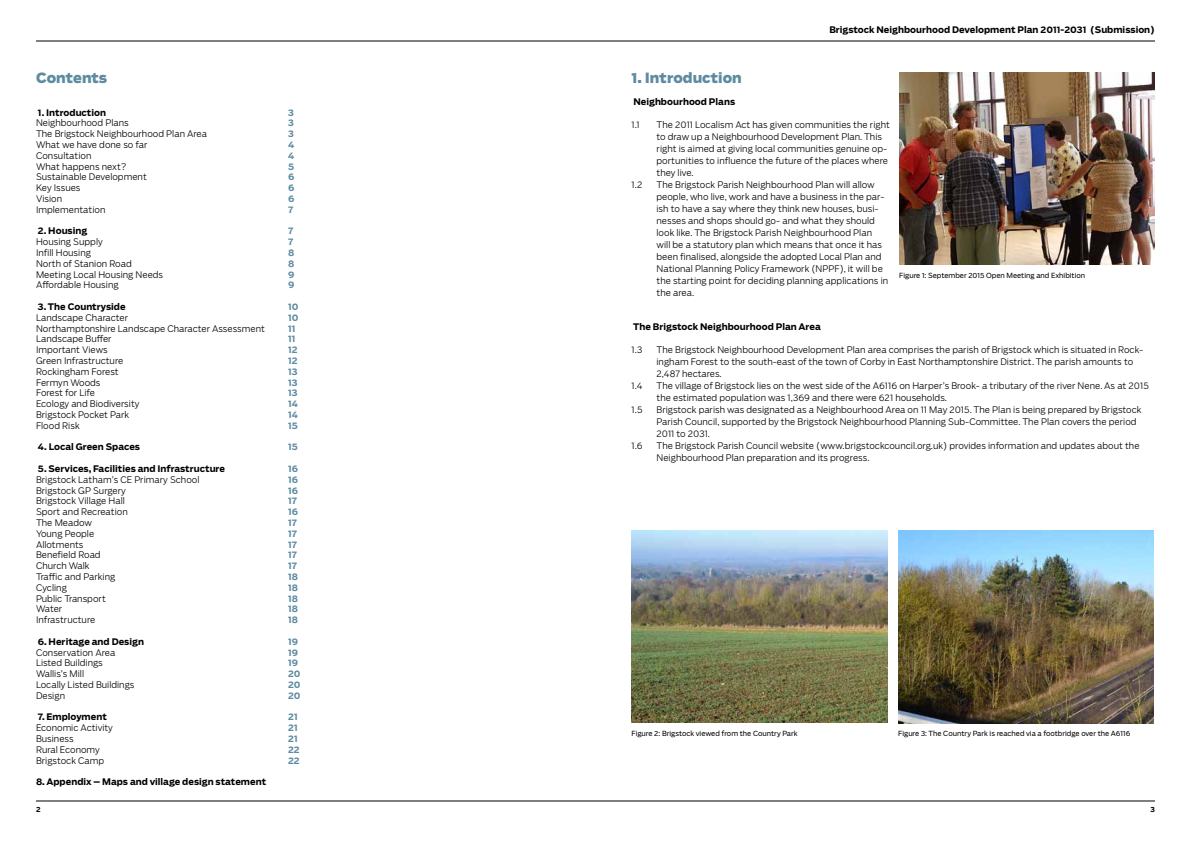
<style>
.page{position:relative;width:1191px;height:842px;background:#fff}
.page>*{position:absolute;margin:0;border:0;box-sizing:border-box;transform-origin:0 0}
.t1{font:800 14px "Boomer";color:#5e8ba1}
.t2{font:300 9px/12px "Boomer";color:#000}
.t3{font:700 9px "Boomer";color:#000}
.t4{font:700 9px "Boomer";color:#5e8ba1}
.t5{font:7px "Boomer";color:#000}
.t6{font:700 7px "Boomer";color:#000}
</style>
<div class="page">
<hr style="left:36px;top:801px;width:1119px;height:1px;background:#000">
<hr style="left:36px;top:41px;width:1119px;height:1px;background:#000">
<img style="left:899px;top:72px;width:256px;height:192px">
<img style="left:898px;top:530px;width:256px;height:193px">
<img style="left:631px;top:530px;width:256px;height:193px">
<h1 class="t1" style="left:36px;top:69px;width:73px">Contents</h1>
<p class="t3" style="left:38px;top:107px;width:70px">1. Introduction</p>
<p class="t4" style="left:288px;top:107px;width:7px">3</p>
<p class="t2" style="left:36px;top:117px;width:94px">Neighbourhood Plans</p>
<p class="t4" style="left:288px;top:117px;width:7px">3</p>
<p class="t2" style="left:36px;top:128px;width:172px">The Brigstock Neighbourhood Plan Area</p>
<p class="t4" style="left:288px;top:128px;width:7px">3</p>
<p class="t2" style="left:36px;top:139px;width:113px">What we have done so far</p>
<p class="t4" style="left:288px;top:139px;width:8px">4</p>
<p class="t2" style="left:36px;top:149px;width:57px">Consultation</p>
<p class="t4" style="left:288px;top:150px;width:8px">4</p>
<p class="t2" style="left:36px;top:160px;width:92px">What happens next?</p>
<p class="t4" style="left:288px;top:161px;width:8px">5</p>
<p class="t2" style="left:36px;top:171px;width:112px">Sustainable Development</p>
<p class="t4" style="left:288px;top:171px;width:8px">6</p>
<p class="t2" style="left:36px;top:182px;width:46px">Key Issues</p>
<p class="t4" style="left:288px;top:182px;width:8px">6</p>
<p class="t2" style="left:36px;top:193px;width:28px">Vision</p>
<p class="t4" style="left:288px;top:193px;width:8px">6</p>
<p class="t2" style="left:36px;top:203px;width:71px">Implementation</p>
<p class="t4" style="left:288px;top:204px;width:7px">7</p>
<p class="t3" style="left:38px;top:225px;width:51px">2. Housing</p>
<p class="t4" style="left:288px;top:225px;width:7px">7</p>
<p class="t2" style="left:36px;top:236px;width:68px">Housing Supply</p>
<p class="t4" style="left:288px;top:236px;width:7px">7</p>
<p class="t2" style="left:36px;top:247px;width:57px">Infill Housing</p>
<p class="t4" style="left:288px;top:247px;width:8px">8</p>
<p class="t2" style="left:36px;top:257px;width:97px">North of Stanion Road</p>
<p class="t4" style="left:288px;top:258px;width:8px">8</p>
<p class="t2" style="left:36px;top:268px;width:129px">Meeting Local Housing Needs</p>
<p class="t4" style="left:288px;top:269px;width:8px">9</p>
<p class="t2" style="left:36px;top:279px;width:84px">Affordable Housing</p>
<p class="t4" style="left:288px;top:279px;width:8px">9</p>
<p class="t3" style="left:38px;top:301px;width:89px">3. The Countryside</p>
<p class="t4" style="left:288px;top:301px;width:12px">10</p>
<p class="t2" style="left:36px;top:311px;width:94px">Landscape Character</p>
<p class="t4" style="left:288px;top:312px;width:12px">10</p>
<p class="t2" style="left:36px;top:322px;width:230px">Northamptonshire Landscape Character Assessment</p>
<p class="t4" style="left:288px;top:323px;width:9px">11</p>
<p class="t2" style="left:36px;top:333px;width:77px">Landscape Buffer</p>
<p class="t4" style="left:288px;top:333px;width:9px">11</p>
<p class="t2" style="left:36px;top:344px;width:73px">Important Views</p>
<p class="t4" style="left:288px;top:344px;width:11px">12</p>
<p class="t2" style="left:36px;top:355px;width:89px">Green Infrastructure</p>
<p class="t4" style="left:288px;top:355px;width:11px">12</p>
<p class="t2" style="left:36px;top:365px;width:84px">Rockingham Forest</p>
<p class="t4" style="left:288px;top:366px;width:11px">13</p>
<p class="t2" style="left:36px;top:376px;width:66px">Fermyn Woods</p>
<p class="t4" style="left:288px;top:377px;width:11px">13</p>
<p class="t2" style="left:36px;top:387px;width:61px">Forest for Life</p>
<p class="t4" style="left:288px;top:387px;width:11px">13</p>
<p class="t2" style="left:36px;top:398px;width:105px">Ecology and Biodiversity</p>
<p class="t4" style="left:288px;top:398px;width:11px">14</p>
<p class="t2" style="left:36px;top:409px;width:95px">Brigstock Pocket Park</p>
<p class="t4" style="left:288px;top:409px;width:11px">14</p>
<p class="t2" style="left:36px;top:419px;width:45px">Flood Risk</p>
<p class="t4" style="left:288px;top:420px;width:11px">15</p>
<p class="t3" style="left:38px;top:441px;width:104px">4. Local Green Spaces</p>
<p class="t4" style="left:288px;top:441px;width:11px">15</p>
<p class="t3" style="left:38px;top:463px;width:189px">5. Services, Facilities and Infrastructure</p>
<p class="t4" style="left:288px;top:463px;width:12px">16</p>
<p class="t2" style="left:36px;top:473px;width:165px">Brigstock Latham’s CE Primary School</p>
<p class="t4" style="left:288px;top:474px;width:12px">16</p>
<p class="t2" style="left:36px;top:484px;width:91px">Brigstock GP Surgery</p>
<p class="t4" style="left:288px;top:485px;width:12px">16</p>
<p class="t2" style="left:36px;top:495px;width:90px">Brigstock Village Hall</p>
<p class="t4" style="left:288px;top:495px;width:10px">17</p>
<p class="t2" style="left:36px;top:506px;width:93px">Sport and Recreation</p>
<p class="t4" style="left:288px;top:506px;width:12px">16</p>
<p class="t2" style="left:36px;top:517px;width:57px">The Meadow</p>
<p class="t4" style="left:288px;top:517px;width:10px">17</p>
<p class="t2" style="left:36px;top:527px;width:60px">Young People</p>
<p class="t4" style="left:288px;top:528px;width:10px">17</p>
<p class="t2" style="left:36px;top:538px;width:49px">Allotments</p>
<p class="t4" style="left:288px;top:539px;width:10px">17</p>
<p class="t2" style="left:36px;top:549px;width:66px">Benefield Road</p>
<p class="t4" style="left:288px;top:549px;width:10px">17</p>
<p class="t2" style="left:36px;top:560px;width:55px">Church Walk</p>
<p class="t4" style="left:288px;top:560px;width:10px">17</p>
<p class="t2" style="left:36px;top:571px;width:81px">Traffic and Parking</p>
<p class="t4" style="left:288px;top:571px;width:12px">18</p>
<p class="t2" style="left:36px;top:581px;width:32px">Cycling</p>
<p class="t4" style="left:288px;top:582px;width:12px">18</p>
<p class="t2" style="left:36px;top:592px;width:71px">Public Transport</p>
<p class="t4" style="left:288px;top:593px;width:12px">18</p>
<p class="t2" style="left:36px;top:603px;width:28px">Water</p>
<p class="t4" style="left:288px;top:603px;width:12px">18</p>
<p class="t2" style="left:36px;top:614px;width:61px">Infrastructure</p>
<p class="t4" style="left:288px;top:614px;width:12px">18</p>
<p class="t3" style="left:38px;top:636px;width:108px">6. Heritage and Design</p>
<p class="t4" style="left:288px;top:636px;width:12px">19</p>
<p class="t2" style="left:36px;top:646px;width:81px">Conservation Area</p>
<p class="t4" style="left:288px;top:647px;width:12px">19</p>
<p class="t2" style="left:36px;top:657px;width:68px">Listed Buildings</p>
<p class="t4" style="left:288px;top:657px;width:12px">19</p>
<p class="t2" style="left:36px;top:668px;width:50px">Wallis’s Mill</p>
<p class="t4" style="left:288px;top:668px;width:14px">20</p>
<p class="t2" style="left:36px;top:679px;width:100px">Locally Listed Buildings</p>
<p class="t4" style="left:288px;top:679px;width:14px">20</p>
<p class="t2" style="left:36px;top:689px;width:31px">Design</p>
<p class="t4" style="left:288px;top:690px;width:14px">20</p>
<p class="t3" style="left:38px;top:711px;width:71px">7. Employment</p>
<p class="t4" style="left:288px;top:711px;width:11px">21</p>
<p class="t2" style="left:36px;top:722px;width:78px">Economic Activity</p>
<p class="t4" style="left:288px;top:722px;width:11px">21</p>
<p class="t2" style="left:36px;top:733px;width:39px">Business</p>
<p class="t4" style="left:288px;top:733px;width:11px">21</p>
<p class="t2" style="left:36px;top:743px;width:65px">Rural Economy</p>
<p class="t4" style="left:288px;top:744px;width:13px">22</p>
<p class="t2" style="left:36px;top:754px;width:70px">Brigstock Camp</p>
<p class="t4" style="left:288px;top:755px;width:13px">22</p>
<p class="t3" style="left:36px;top:776px;width:232px">8. Appendix – Maps and village design statement</p>
<p class="t3" style="left:829px;top:24px;width:327px">Brigstock Neighbourhood Development Plan 2011-2031 (Submission)</p>
<h1 class="t1" style="left:631px;top:69px;width:112px">1. Introduction</h1>
<p class="t3" style="left:633px;top:96px;width:103px">Neighbourhood Plans</p>
<p class="t2" style="left:631px;top:118px;width:10px">1.1</p>
<p class="t2" style="left:656px;top:118px;width:235px">The 2011 Localism Act has given communities the right to draw up a Neighbourhood Development Plan. This right is aimed at giving local communities genuine op&shy;portunities to influence the future of the places where they live.</p>
<p class="t2" style="left:631px;top:178px;width:12px">1.2</p>
<p class="t2" style="left:656px;top:178px;width:233px">The Brigstock Parish Neighbourhood Plan will allow people, who live, work and have a business in the par&shy;ish to have a say where they think new houses, busi&shy;nesses and shops should go- and what they should look like. The Brigstock Parish Neighbourhood Plan will be a statutory plan which means that once it has been finalised, alongside the adopted Local Plan and National Planning Policy Framework (NPPF), it will be the starting point for deciding planning applications in the area.</p>
<p class="t3" style="left:633px;top:321px;width:189px">The Brigstock Neighbourhood Plan Area</p>
<p class="t2" style="left:631px;top:344px;width:12px">1.3</p>
<p class="t2" style="left:656px;top:344px;width:488px">The Brigstock Neighbourhood Development Plan area comprises the parish of Brigstock which is situated in Rock&shy;ingham Forest to the south-east of the town of Corby in East Northamptonshire District. The parish amounts to<br>2,487 hectares.</p>
<p class="t2" style="left:631px;top:380px;width:13px">1.4</p>
<p class="t2" style="left:656px;top:380px;width:494px">The village of Brigstock lies on the west side of the A6116 on Harper’s Brook- a tributary of the river Nene. As at 2015 the estimated population was 1,369 and there were 621 households.</p>
<p class="t2" style="left:631px;top:404px;width:13px">1.5</p>
<p class="t2" style="left:656px;top:404px;width:486px">Brigstock parish was designated as a Neighbourhood Area on 11 May 2015. The Plan is being prepared by Brigstock<br>Parish Council, supported by the Brigstock Neighbourhood Planning Sub-Committee. The Plan covers the period<br>2011 to 2031.</p>
<p class="t2" style="left:631px;top:440px;width:13px">1.6</p>
<p class="t2" style="left:656px;top:440px;width:484px">The Brigstock Parish Council website (www.brigstockcouncil.org.uk) provides information and updates about the<br>Neighbourhood Plan preparation and its progress.</p>
<p class="t5" style="left:899px;top:271px;width:187px">Figure 1: September 2015 Open Meeting and Exhibition</p>
<p class="t5" style="left:631px;top:729px;width:168px">Figure 2: Brigstock viewed from the Country Park</p>
<p class="t5" style="left:898px;top:729px;width:234px">Figure 3: The Country Park is reached via a footbridge over the A6116</p>
<p class="t6" style="left:36px;top:804px;width:6px">2</p>
<p class="t6" style="left:1150px;top:804px;width:6px">3</p>
</div>
